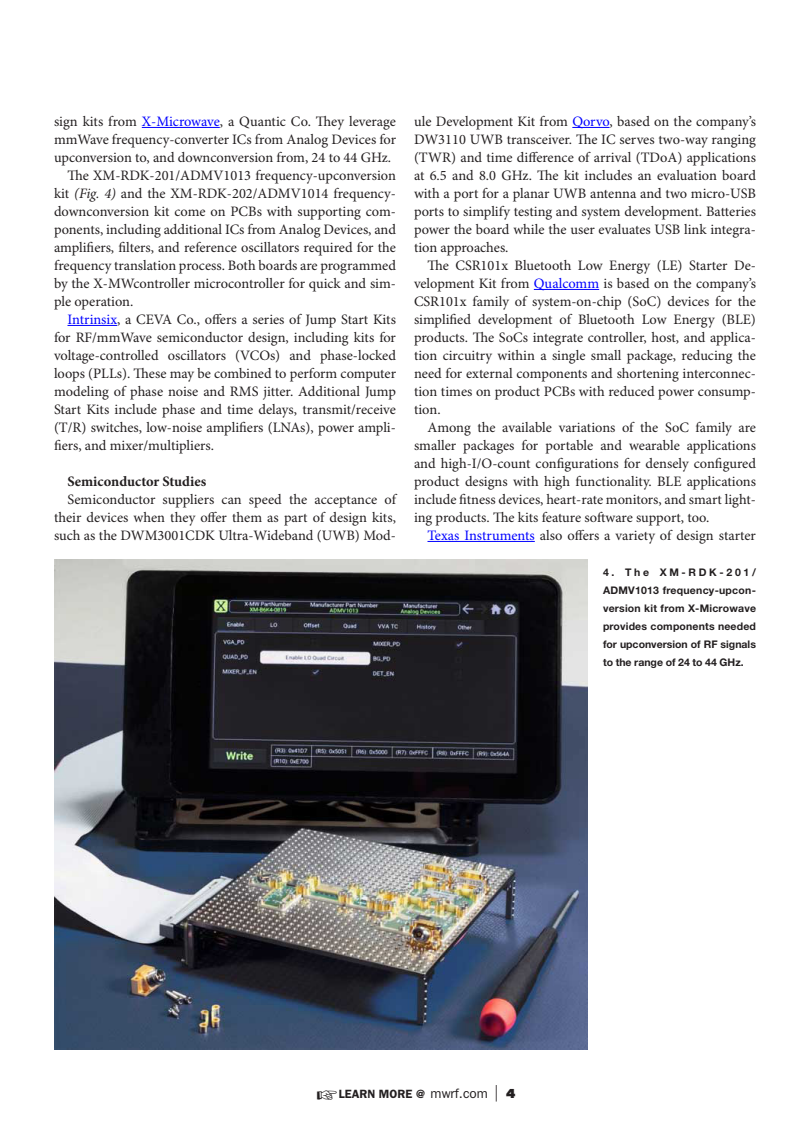
<style>
.page{position:relative;width:810px;height:1134px;background:#fff}
.page>*{position:absolute;margin:0;border:0;box-sizing:border-box;transform-origin:0 0}
.t1{font:14.4px/18px "Minion Pro";color:#231f20;text-align:justify}
.t2{font:700 14.4px "Minion Pro";color:#231f20}
.t3{font:600 12px "ITC Franklin Gothic Std";color:#231f20}
.captions{font:700 10.5px/18px "Helvetica Neue LT Std";color:#231f20;text-align:justify}
.s1{color:#00f}
.s2{font-style:italic}
.s3{font-weight:400;font-size:13.5px}
.s4{font-family:"Futura Std";font-weight:300;font-size:16.5px}
.s5{font-family:"Futura Std";font-weight:800}
</style>
<div class="page">
<hr style="left:142px;top:127px;width:78px;height:1px;background:#00f">
<hr style="left:68px;top:325px;width:49px;height:1px;background:#00f">
<hr style="left:572px;top:127px;width:38px;height:1px;background:#00f">
<hr style="left:534px;top:289px;width:65px;height:1px;background:#00f">
<hr style="left:428px;top:541px;width:107px;height:1px;background:#00f">
<img style="left:54px;top:560px;width:534px;height:489px">
<p class="t1" style="left:54px;top:113px;width:344px">sign kits from <span class="s1">X-Microwave</span>, a Quantic Co. They leverage mmWave frequency-converter ICs from Analog Devices for upconversion to, and downconversion from, 24 to 44 GHz.</p>
<p class="t1" style="left:54px;top:167px;width:344px;text-indent:14px">The XM-RDK-201/ADMV1013 frequency-upconversion kit <span class="s2">(Fig. 4)</span> and the XM-RDK-202/ADMV1014 frequency&shy;downconversion kit come on PCBs with supporting com&shy;ponents, including additional ICs from Analog Devices, and amplifiers, filters, and reference oscillators required for the frequency translation process. Both boards are programmed by the X-MWcontroller microcontroller for quick and sim&shy;ple operation.</p>
<p class="t1" style="left:54px;top:311px;width:344px;text-indent:14px"><span class="s1">Intrinsix</span>, a CEVA Co., offers a series of Jump Start Kits for RF/mmWave semiconductor design, including kits for voltage-controlled oscillators (VCOs) and phase-locked loops (PLLs). These may be combined to perform computer modeling of phase noise and RMS jitter. Additional Jump Start Kits include phase and time delays, transmit/receive (T/R) switches, low-noise amplifiers (LNAs), power ampli&shy;fiers, and mixer/multipliers.</p>
<p class="t2" style="left:68px;top:473px;width:140px">Semiconductor Studies</p>
<p class="t1" style="left:54px;top:491px;width:344px;text-indent:14px">Semiconductor suppliers can speed the acceptance of their devices when they offer them as part of design kits, such as the DWM3001CDK Ultra-Wideband (UWB) Mod-</p>
<p class="t1" style="left:414px;top:113px;width:344px">ule Development Kit from <span class="s1">Qorvo</span>, based on the company’s DW3110 UWB transceiver. The IC serves two-way ranging (TWR) and time difference of arrival (TDoA) applications at 6.5 and 8.0 GHz. The kit includes an evaluation board with a port for a planar UWB antenna and two micro-USB ports to simplify testing and system development. Batteries power the board while the user evaluates USB link integra&shy;tion approaches.</p>
<p class="t1" style="left:414px;top:257px;width:344px;text-indent:14px">The CSR101x Bluetooth Low Energy (LE) Starter De&shy;velopment Kit from <span class="s1">Qualcomm</span> is based on the company’s CSR101x family of system-on-chip (SoC) devices for the simplified development of Bluetooth Low Energy (BLE) products. The SoCs integrate controller, host, and applica&shy;tion circuitry within a single small package, reducing the need for external components and shortening interconnec&shy;tion times on product PCBs with reduced power consump&shy;tion.</p>
<p class="t1" style="left:414px;top:419px;width:344px;text-indent:14px">Among the available variations of the SoC family are smaller packages for portable and wearable applications and high-I/O-count configurations for densely configured product designs with high functionality. BLE applications include fitness devices, heart-rate monitors, and smart light&shy;ing products. The kits feature software support, too.</p>
<p class="t1" style="left:428px;top:527px;width:330px"><span class="s1">Texas Instruments</span> also offers a variety of design starter</p>
<p class="captions" style="left:603px;top:563px;width:155px">4. The XM-RDK-201/ ADMV1013 frequency-upcon&shy;version kit from X-Microwave provides components needed for upconversion of RF signals to the range of 24 to 44 GHz.</p>
<p class="t3" style="left:317px;top:1087px;width:201px">☞LEARN MORE @ <span class="s3">mwrf.com</span> <span class="s4">|</span> <span class="s5">4</span></p>
</div>
